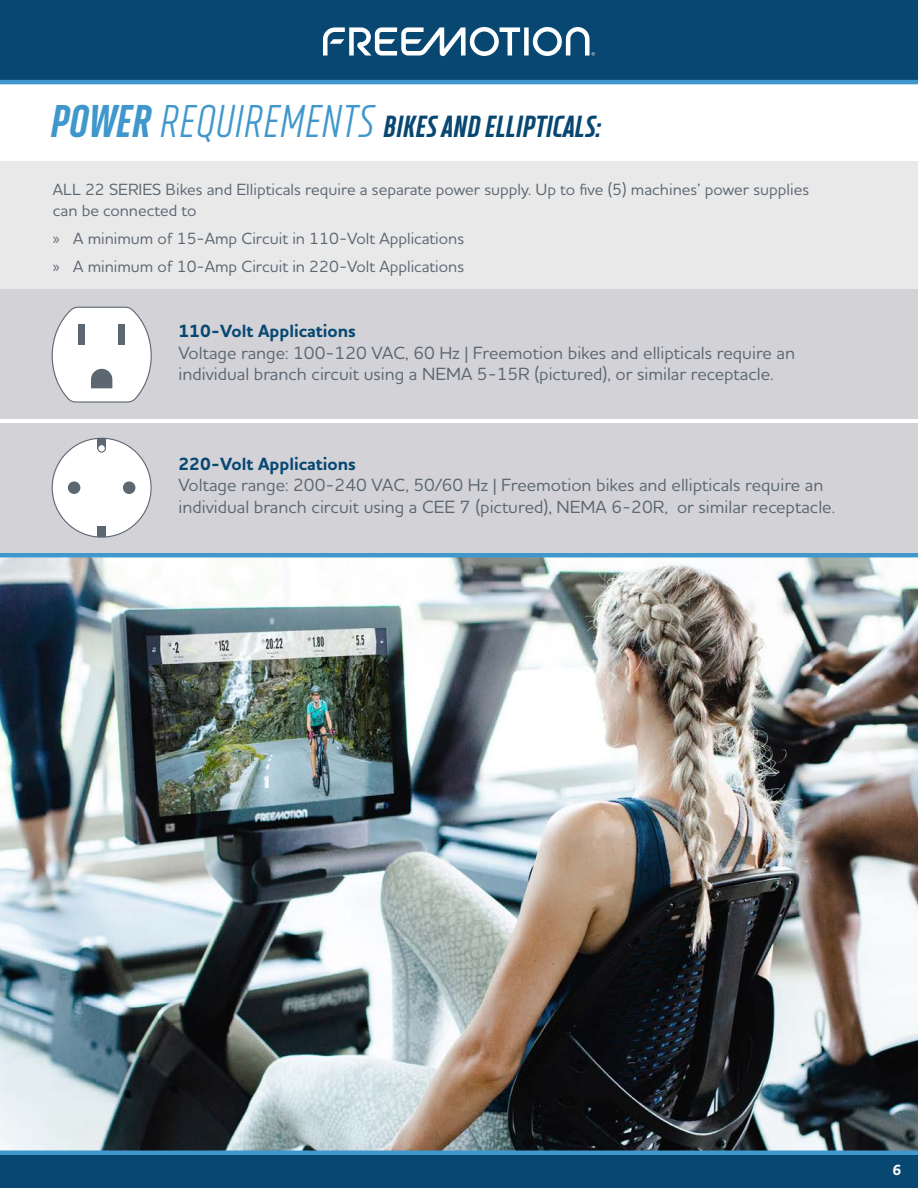
<style>
.page{position:relative;width:918px;height:1188px;background:#fff}
.page>*{position:absolute;margin:0;border:0;box-sizing:border-box;transform-origin:0 0}
.t1{font:italic 900 condensed 30px "XXII Neue Norm";letter-spacing:.01em;color:#074772}
.t2{font:500 18px/21.6px "Houschka Pro";color:#5c6771}
.t3{font:700 18px "Houschka Pro";color:#074772}
.t4{font:500 16.5px/21px "Houschka Pro";color:#5c6771}
.t5{font:italic 700 15px "Houschka Alt Pro";color:#fff}
.s1{font-size:45px;color:#3f97cc}
.s2{font-weight:400;font-size:45px;color:#3f97cc}
.s3{font-family:"Myriad Pro";font-weight:400}
</style>
<div class="page">
<img style="left:0;top:557px;width:918px;height:594px">
<div style="left:0;top:0;width:918px;height:81px;background:#074772"></div>
<svg style="left:323px;top:27px;width:272px;height:29px"></svg>
<hr style="left:0;top:80px;width:918px;height:4px;background:#3f97cc">
<hr style="left:0;top:1151px;width:918px;height:4px;background:#3f97cc">
<div style="left:0;top:1155px;width:918px;height:33px;background:#074772"></div>
<div style="left:0;top:161px;width:918px;height:130px;background:#e9e9ea"></div>
<div style="left:0;top:289px;width:918px;height:130px;background:#d3d3d7"></div>
<svg style="left:51px;top:306px;width:101px;height:97px;background:#ebebed"></svg>
<div style="left:79px;top:324px;width:6px;height:20px;background:#5c6771"></div>
<div style="left:119px;top:324px;width:6px;height:20px;background:#5c6771"></div>
<hr style="left:0;top:553px;width:918px;height:4px;background:#3f97cc">
<div style="left:0;top:423px;width:918px;height:130px;background:#d3d3d7"></div>
<div style="left:52px;top:438px;width:99px;height:99px;background:#fff;border-radius:50%"></div>
<div style="left:98px;top:438px;width:8px;height:11px;background:#5c6771"></div>
<div style="left:98px;top:526px;width:8px;height:11px;background:#5c6771"></div>
<div style="left:68px;top:481px;width:12px;height:13px;background:#5c6771;border-radius:50%"></div>
<div style="left:123px;top:481px;width:12px;height:13px;background:#5c6771;border-radius:50%"></div>
<div style="left:98px;top:445px;width:7px;height:7px;background:#fff;border-radius:50%"></div>
<div style="left:97px;top:444px;width:9px;height:9px;border:1px solid #5c6771;border-radius:50%"></div>
<p class="t1" style="left:51px;top:108px;width:553px"><span class="s1">POWER</span> <span class="s2">REQUIREMENTS</span> BIKES AND ELLIPTICALS:</p>
<p class="t4" style="left:53px;top:179px;width:758px">ALL 22 SERIES Bikes and Ellipticals require a separate power supply. Up to five (5) machines’ power supplies can be connected to</p>
<p class="t4" style="left:53px;top:227px;width:413px"><span class="s3">»</span> A minimum of 15-Amp Circuit in 110-Volt Applications</p>
<p class="t4" style="left:53px;top:255px;width:413px"><span class="s3">»</span> A minimum of 10-Amp Circuit in 220-Volt Applications</p>
<p class="t3" style="left:179px;top:319px;width:179px">110-Volt Applications</p>
<p class="t2" style="left:179px;top:341px;width:618px">Voltage range: 100-120 VAC, 60 Hz | Freemotion bikes and ellipticals require an individual branch circuit using a NEMA 5-15R (pictured), or similar receptacle.</p>
<p class="t3" style="left:179px;top:452px;width:179px">220-Volt Applications</p>
<p class="t2" style="left:179px;top:474px;width:658px">Voltage range: 200-240 VAC, 50/60 Hz | Freemotion bikes and ellipticals require an individual branch circuit using a CEE 7 (pictured), NEMA 6-20R, or similar receptacle.</p>
<p class="t5" style="left:892px;top:1160px;width:10px">6</p>
</div>
